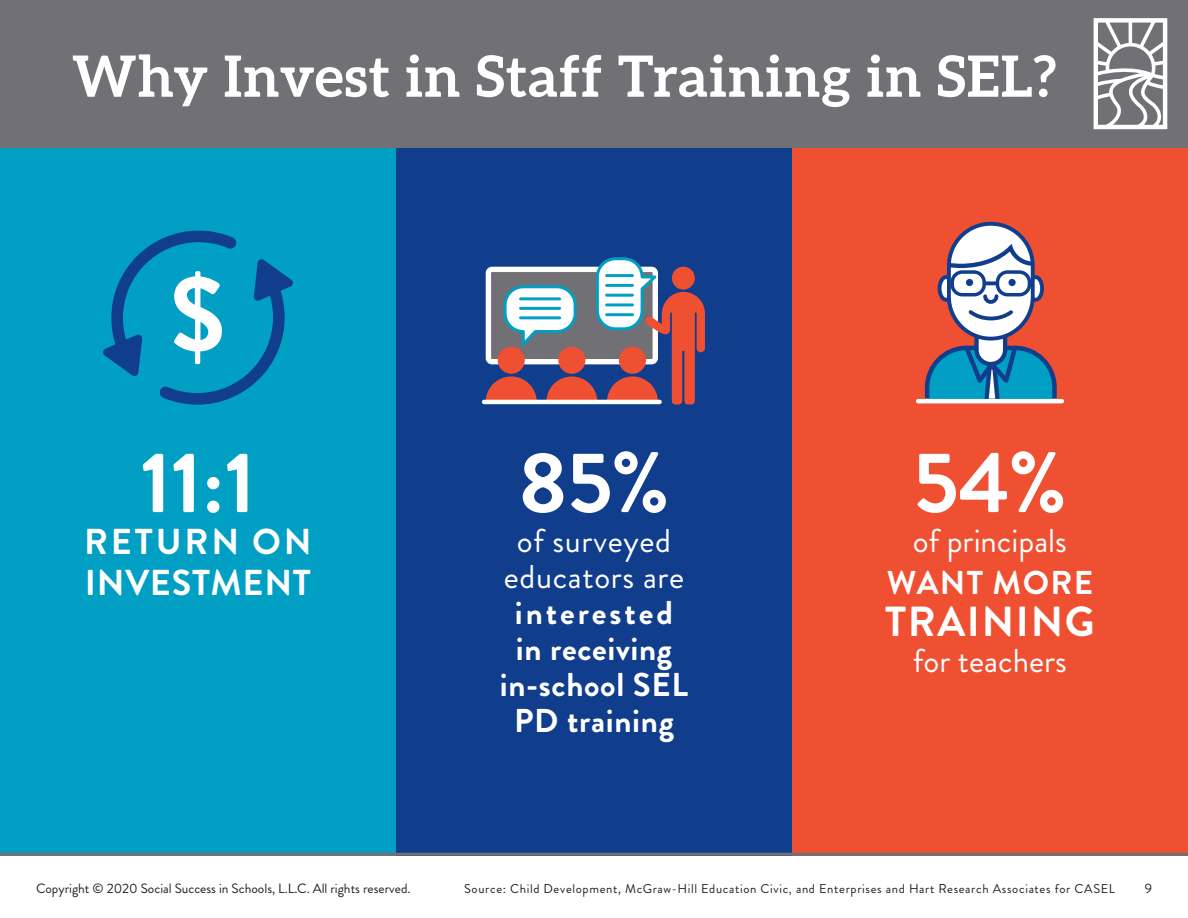
<style>
.page{position:relative;width:1188px;height:918px;background:#fff}
.page>*{position:absolute;margin:0;border:0;box-sizing:border-box;transform-origin:0 0}
.t1{font:700 85.8px "Brandon Grotesque";color:#fff}
.t2{font:700 57px "Aleo";letter-spacing:.02em;color:#fff}
.t3{font:700 42px "Brandon Grotesque";letter-spacing:.04em;color:#fff}
.t4{font:700 36px "Brandon Grotesque";letter-spacing:.02em;color:#fff}
.t5{font:700 36px "Brandon Grotesque";letter-spacing:.08em;color:#fff}
.t6{font:700 33px/36px "Brandon Grotesque";letter-spacing:.02em;color:#fff;text-align:center}
.t7{font:33px "Brandon Grotesque";color:#fff}
.t8{font:700 33px "Brandon Grotesque";letter-spacing:.04em;color:#fff}
.t9{font:13.5px "Brandon Grotesque";color:#231f20}
.t10{font:12.75px "Brandon Grotesque";letter-spacing:.05em;color:#231f20}
.s1{font-weight:400}
</style>
<div class="page">
<div style="left:0;top:148px;width:396px;height:708px;background:#009fc3"></div>
<div style="left:396px;top:148px;width:396px;height:708px;background:#103d8c"></div>
<div style="left:792px;top:148px;width:396px;height:708px;background:#ef5032"></div>
<div style="left:0;top:0;width:1188px;height:148px;background:#717074"></div>
<hr style="left:0;top:853px;width:1188px;height:3px;background:#717074">
<svg style="left:103px;top:231px;width:190px;height:174px"></svg>
<svg style="left:486px;top:267px;width:219px;height:137px"></svg>
<hr style="left:484px;top:400px;width:176px;height:4px;background:#fff">
<div style="left:505px;top:287px;width:70px;height:45px;background:#fff;border-radius:18px"></div>
<div style="left:504px;top:285px;width:73px;height:48px;border:3px solid #009fc3;border-radius:18px"></div>
<hr style="left:521px;top:297px;width:39px;height:3px;background:#009fc3">
<hr style="left:521px;top:307px;width:39px;height:3px;background:#009fc3">
<hr style="left:521px;top:316px;width:39px;height:3px;background:#009fc3">
<div style="left:597px;top:259px;width:45px;height:70px;background:#fff;border-radius:18px"></div>
<div style="left:596px;top:257px;width:48px;height:73px;border:3px solid #009fc3;border-radius:18px"></div>
<hr style="left:607px;top:274px;width:25px;height:3px;background:#009fc3">
<hr style="left:607px;top:284px;width:25px;height:3px;background:#009fc3">
<hr style="left:607px;top:294px;width:25px;height:3px;background:#009fc3">
<hr style="left:607px;top:303px;width:25px;height:3px;background:#009fc3">
<hr style="left:607px;top:313px;width:25px;height:3px;background:#009fc3">
<div style="left:977px;top:323px;width:28px;height:41px;background:#fff;border-radius:14px"></div>
<div style="left:974px;top:320px;width:33px;height:46px;border:4px solid #103d8c;border-radius:14px"></div>
<svg style="left:923px;top:342px;width:136px;height:57px"></svg>
<div style="left:1029px;top:277px;width:13px;height:23px;background:#fff;border-radius:50%"></div>
<div style="left:1027px;top:275px;width:17px;height:27px;border:4px solid #103d8c;border-radius:50%"></div>
<div style="left:940px;top:277px;width:13px;height:23px;background:#fff;border-radius:50%"></div>
<div style="left:938px;top:275px;width:16px;height:27px;border:4px solid #103d8c;border-radius:50%"></div>
<svg style="left:949px;top:224px;width:84px;height:115px;background:#e4e9f2"></svg>
<div style="left:947px;top:222px;width:88px;height:119px;border:4px solid #103d8c;border-radius:42px"></div>
<svg style="left:965px;top:292px;width:51px;height:30px"></svg>
<div style="left:1009px;top:279px;width:7px;height:7px;background:#103d8c;border-radius:50%"></div>
<div style="left:996px;top:270px;width:35px;height:26px;border:3px solid #103d8c;border-radius:10px"></div>
<div style="left:966px;top:279px;width:7px;height:7px;background:#103d8c;border-radius:50%"></div>
<div style="left:950px;top:270px;width:36px;height:26px;border:3px solid #103d8c;border-radius:10px"></div>
<svg style="left:985px;top:281px;width:12px;height:4px"></svg>
<svg style="left:947px;top:240px;width:88px;height:30px;background:#c4c6d7"></svg>
<hr style="left:918px;top:399px;width:144px;height:4px;background:#fff">
<svg style="left:1094px;top:18px;width:73px;height:111px"></svg>
<p class="t2" style="left:72px;top:43px;width:986px">Why Invest in Staff Training in SEL?</p>
<p class="t1" style="left:141px;top:423px;width:116px">11:1</p>
<p class="t5" style="left:84px;top:516px;width:229px">RETURN ON</p>
<p class="t4" style="left:85px;top:557px;width:228px">INVESTMENT</p>
<p class="t1" style="left:519px;top:423px;width:152px">85%</p>
<p class="t6" style="left:500px;top:523px;width:190px"><span class="s1">of surveyed educators are </span>interested in receiving in-school SEL<br>PD training</p>
<p class="t1" style="left:913px;top:423px;width:155px">54%</p>
<p class="t7" style="left:913px;top:518px;width:156px">of principals</p>
<p class="t8" style="left:887px;top:560px;width:208px">WANT MORE</p>
<p class="t3" style="left:885px;top:592px;width:211px">TRAINING</p>
<p class="t7" style="left:913px;top:638px;width:155px">for teachers</p>
<p class="t9" style="left:36px;top:879px;width:376px">Copyright © 2020 Social Success in Schools, L.L.C. All rights reserved.</p>
<p class="t9" style="left:1145px;top:879px;width:9px">9</p>
<p class="t10" style="left:464px;top:880px;width:653px">Source: Child Development, McGraw-Hill Education Civic, and Enterprises and Hart Research Associates for CASEL</p>
</div>
